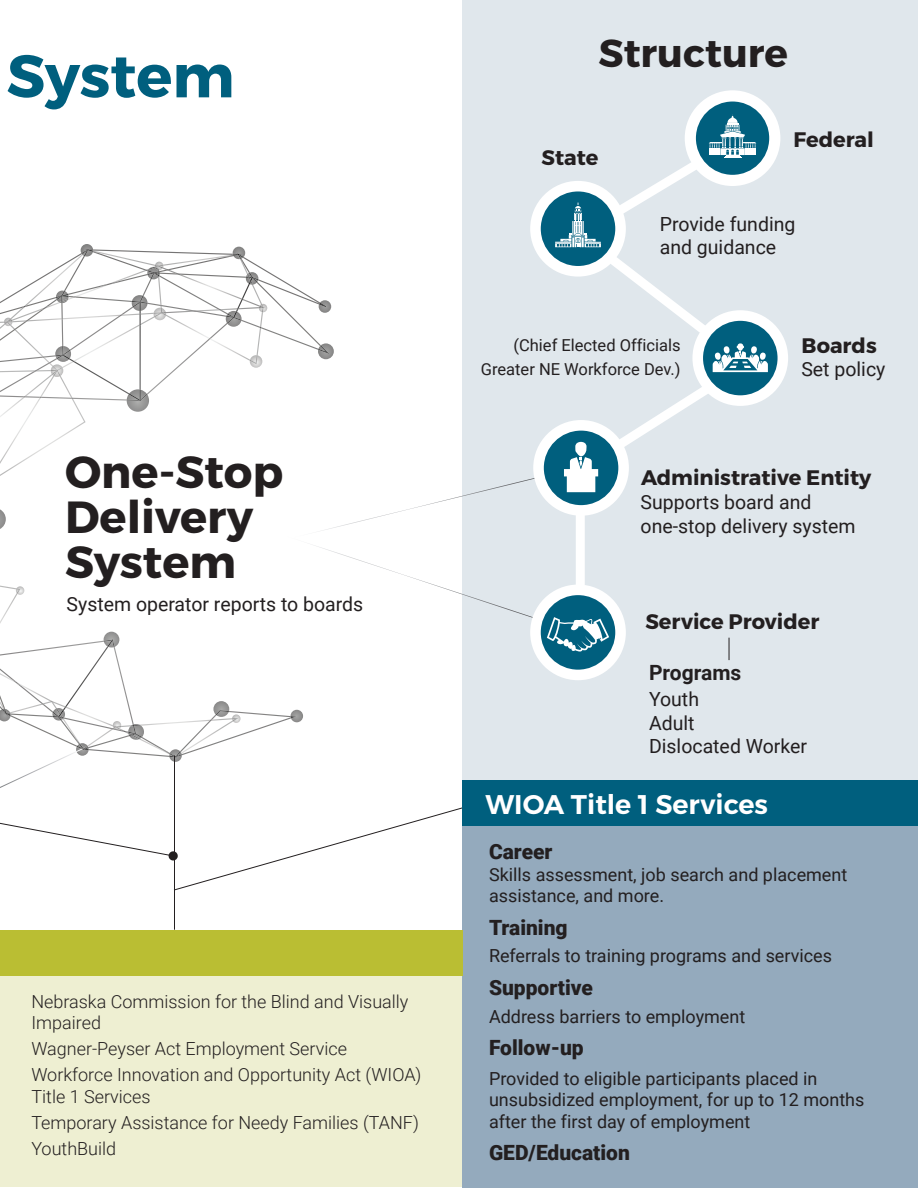
<style>
.page{position:relative;width:918px;height:1188px;background:#fff}
.page>*{position:absolute;margin:0;border:0;box-sizing:border-box;transform-origin:0 0}
.t1{font:700 60px "Montserrat";color:#005f7e}
.t2{font:700 45px/45px "Montserrat";color:#231f20}
.t3{font:700 39px "Montserrat";color:#231f20}
.t4{font:600 27px "Montserrat";color:#fff}
.t5{font:700 21px "Montserrat";color:#231f20}
.t6{font:900 21px "Roboto";color:#231f20}
.t7{font:700 21px "Roboto";color:#231f20}
.t8{font:19.5px/23.4px "Roboto";color:#231f20}
.t9{font:18px/21.6px "Roboto";color:#231f20}
.t10{font:300 18px/26.1px "Roboto";color:#231f20}
.t11{font:16.5px/23.4px "Roboto";color:#231f20;text-align:right}
</style>
<div class="page">
<div style="left:463px;top:0;width:455px;height:824px;background:#e0e7ec"></div>
<div style="left:0;top:975px;width:463px;height:212px;background:#eeefd2"></div>
<div style="left:463px;top:823px;width:455px;height:365px;background:#94aabd"></div>
<div style="left:0;top:930px;width:462px;height:45px;background:#babe33"></div>
<div style="left:462px;top:780px;width:456px;height:46px;background:#005f7e"></div>
<img style="left:228px;top:293px;width:8px;height:5px">
<img style="left:26px;top:317px;width:128px;height:51px">
<img style="left:0;top:377px;width:86px;height:99px">
<img style="left:168px;top:317px;width:95px;height:44px">
<img style="left:0;top:586px;width:17px;height:37px">
<svg style="left:16px;top:586px;width:8px;height:9px"></svg>
<svg style="left:250px;top:355px;width:12px;height:13px"></svg>
<img style="left:182px;top:256px;width:41px;height:12px">
<img style="left:101px;top:255px;width:46px;height:16px">
<img style="left:94px;top:249px;width:129px;height:6px">
<img style="left:242px;top:258px;width:43px;height:24px">
<img style="left:5px;top:253px;width:80px;height:46px">
<img style="left:159px;top:278px;width:69px;height:25px">
<img style="left:182px;top:273px;width:64px;height:5px">
<img style="left:77px;top:296px;width:55px;height:6px">
<img style="left:68px;top:274px;width:84px;height:22px">
<img style="left:99px;top:281px;width:20px;height:6px">
<img style="left:26px;top:355px;width:7px;height:3px">
<img style="left:0;top:299px;width:57px;height:42px">
<svg style="left:41px;top:306px;width:8px;height:4px"></svg>
<img style="left:14px;top:320px;width:15px;height:10px">
<img style="left:61px;top:303px;width:2px;height:43px">
<img style="left:70px;top:307px;width:63px;height:44px">
<img style="left:147px;top:323px;width:81px;height:70px">
<img style="left:148px;top:303px;width:70px;height:14px">
<svg style="left:154px;top:305px;width:12px;height:15px"></svg>
<img style="left:140px;top:326px;width:1px;height:63px">
<img style="left:241px;top:346px;width:22px;height:4px">
<img style="left:238px;top:282px;width:47px;height:64px">
<img style="left:236px;top:284px;width:14px;height:28px">
<img style="left:0;top:394px;width:127px;height:7px">
<img style="left:40px;top:397px;width:33px;height:2px">
<img style="left:69px;top:358px;width:60px;height:36px">
<img style="left:0;top:358px;width:57px;height:34px">
<img style="left:0;top:668px;width:50px;height:32px">
<img style="left:11px;top:679px;width:33px;height:21px">
<img style="left:0;top:641px;width:104px;height:15px">
<img style="left:114px;top:648px;width:14px;height:52px">
<img style="left:63px;top:646px;width:45px;height:54px">
<svg style="left:33px;top:346px;width:47px;height:31px"></svg>
<svg style="left:56px;top:291px;width:21px;height:12px"></svg>
<img style="left:132px;top:295px;width:16px;height:1px">
<svg style="left:132px;top:296px;width:16px;height:30px"></svg>
<img style="left:226px;top:324px;width:16px;height:3px">
<svg style="left:218px;top:308px;width:24px;height:16px"></svg>
<svg style="left:246px;top:272px;width:12px;height:13px"></svg>
<svg style="left:223px;top:247px;width:22px;height:17px"></svg>
<svg style="left:147px;top:262px;width:35px;height:17px"></svg>
<svg style="left:81px;top:244px;width:13px;height:13px"></svg>
<img style="left:104px;top:632px;width:15px;height:16px">
<svg style="left:104px;top:639px;width:11px;height:8px"></svg>
<img style="left:127px;top:389px;width:22px;height:23px">
<svg style="left:127px;top:389px;width:20px;height:13px"></svg>
<img style="left:0;top:509px;width:6px;height:20px">
<hr style="left:174px;top:755px;width:1px;height:175px;background:#231f20">
<svg style="left:0;top:700px;width:463px;height:191px"></svg>
<div style="left:685px;top:90px;width:95px;height:96px;background:#fff;border-radius:50%"></div>
<div style="left:696px;top:102px;width:73px;height:73px;background:#005f7e;border-radius:50%"></div>
<div style="left:692px;top:310px;width:96px;height:96px;background:#fff;border-radius:50%"></div>
<div style="left:703px;top:321px;width:75px;height:74px;background:#005f7e;border-radius:50%"></div>
<div style="left:530px;top:585px;width:96px;height:95px;background:#fff;border-radius:50%"></div>
<div style="left:541px;top:595px;width:74px;height:75px;background:#005f7e;border-radius:50%"></div>
<svg style="left:285px;top:114px;width:483px;height:546px"></svg>
<h1 class="t1" style="left:7px;top:39px;width:230px">System</h1>
<h2 class="t2" style="left:65px;top:450px;width:220px">One-Stop<br>Delivery<br>System</h2>
<p class="t8" style="left:67px;top:591px;width:298px">System operator reports to boards</p>
<p class="t10" style="left:31px;top:990px;width:379px;line-height:21.6px">Nebraska Commission for the Blind and Visually<br>Impaired</p>
<p class="t10" style="left:31px;top:1035px;width:392px">Wagner-Peyser Act Employment Service<br>Workforce Innovation and Opportunity Act (WIOA)</p>
<p class="t10" style="left:31px;top:1083px;width:389px">Title 1 Services<br>Temporary Assistance for Needy Families (TANF)<br>YouthBuild</p>
<h3 class="t3" style="left:599px;top:29px;width:191px">Structure</h3>
<p class="t5" style="left:542px;top:144px;width:58px">State</p>
<p class="t5" style="left:793px;top:127px;width:82px">Federal</p>
<p class="t8" style="left:660px;top:212px;width:137px">Provide funding and guidance</p>
<p class="t11" style="left:481px;top:333px;width:201px">(Chief Elected Officials<br>Greater NE Workforce Dev.)</p>
<p class="t5" style="left:802px;top:333px;width:77px">Boards</p>
<p class="t8" style="left:801px;top:356px;width:86px">Set policy</p>
<p class="t5" style="left:641px;top:464px;width:232px">Administrative Entity</p>
<p class="t8" style="left:641px;top:490px;width:217px">Supports board and one-stop delivery system</p>
<p class="t5" style="left:645px;top:608px;width:175px">Service Provider</p>
<p class="t7" style="left:649px;top:658px;width:94px">Programs</p>
<p class="t8" style="left:649px;top:687px;width:160px">Youth<br>Adult<br>Dislocated Worker</p>
<h3 class="t4" style="left:485px;top:787px;width:284px">WIOA Title 1 Services</h3>
<p class="t6" style="left:489px;top:837px;width:65px">Career</p>
<p class="t9" style="left:489px;top:863px;width:360px">Skills assessment, job search and placement assistance, and more.</p>
<p class="t6" style="left:489px;top:913px;width:80px">Training</p>
<p class="t9" style="left:489px;top:945px;width:345px">Referrals to training programs and services</p>
<p class="t6" style="left:489px;top:973px;width:106px">Supportive</p>
<p class="t9" style="left:489px;top:1005px;width:258px">Address barriers to employment</p>
<p class="t6" style="left:489px;top:1033px;width:96px">Follow-up</p>
<p class="t9" style="left:489px;top:1067px;width:377px">Provided to eligible participants placed in unsubsidized employment, for up to 12 months after the first day of employment</p>
<p class="t6" style="left:489px;top:1138px;width:142px">GED/Education</p>
</div>
